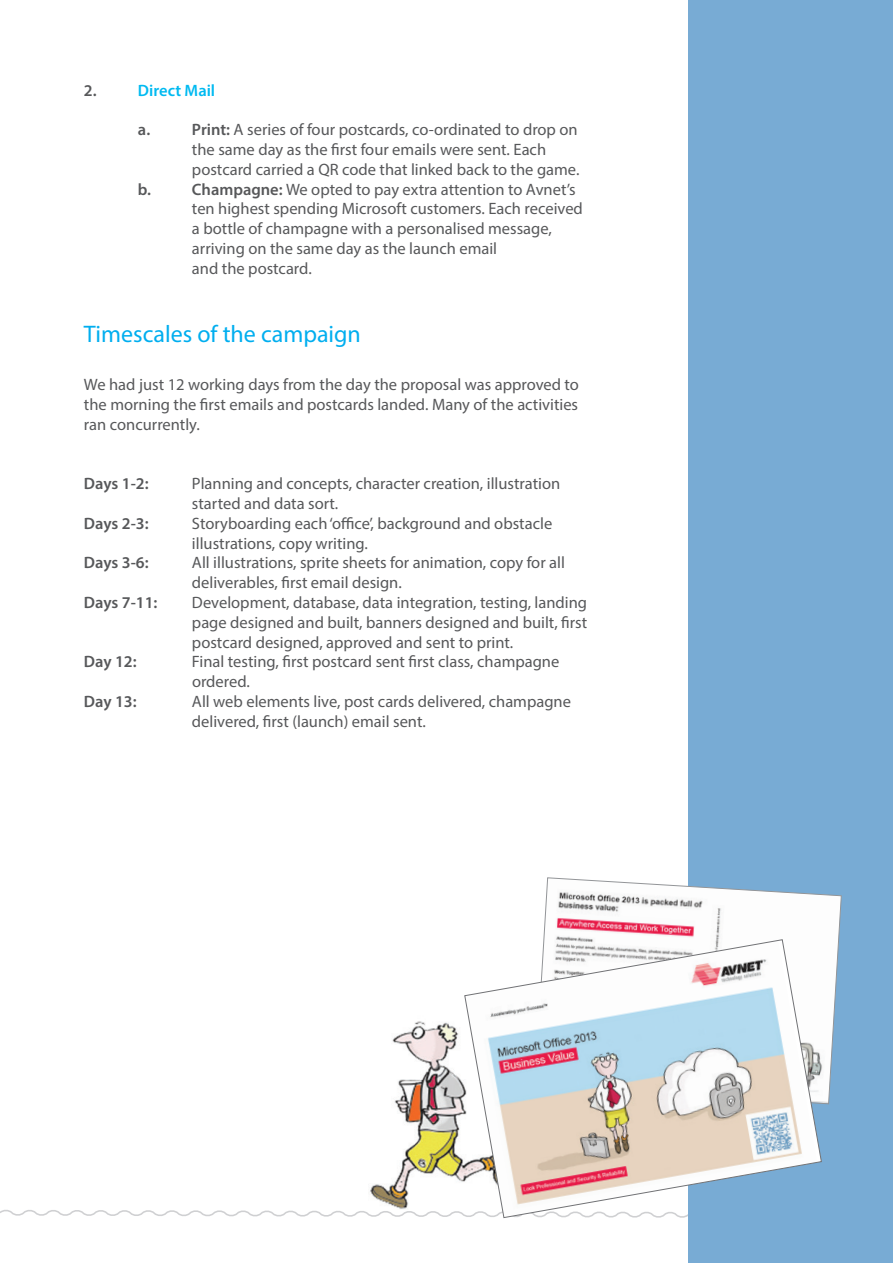
<style>
.page{position:relative;width:893px;height:1263px;background:#fff}
.page>*{position:absolute;margin:0;border:0;box-sizing:border-box;transform-origin:0 0}
.t1{font:24px "Myriad Pro";color:#00aeef}
.t2{font:16.5px/19.8px "Myriad Pro";color:#57585a}
.t3{font:600 16.5px "Myriad Pro";letter-spacing:-.01em;color:#57585a}
.t4{font:600 16.5px "Myriad Pro";color:#00baf1}
.s1{font-weight:600}
</style>
<div class="page">
<svg style="left:0;top:1210px;width:464px;height:7px"></svg>
<div style="left:688px;top:0;width:205px;height:1263px;background:#78abd4"></div>
<svg style="left:543px;top:877px;width:299px;height:227px"></svg>
<img style="left:370px;top:1021px;width:94px;height:188px">
<svg style="left:464px;top:939px;width:358px;height:279px"></svg>
<p class="t3" style="left:84px;top:79px;width:14px">2.</p>
<p class="t4" style="left:138px;top:79px;width:79px">Direct Mail</p>
<p class="t3" style="left:138px;top:119px;width:14px">a.</p>
<p class="t2" style="left:192px;top:119px;width:387px"><span class="s1">Print:</span> A series of four postcards, co-ordinated to drop on the same day as the first four emails were sent. Each</p>
<p class="t2" style="left:192px;top:159px;width:389px">postcard carried a QR code that linked back to the game.</p>
<p class="t3" style="left:138px;top:178px;width:15px">b.</p>
<p class="t2" style="left:192px;top:179px;width:392px"><span class="s1">Champagne:</span> We opted to pay extra attention to Avnet’s ten highest spending Microsoft customers. Each received a bottle of champagne with a personalised message, arriving on the same day as the launch email</p>
<p class="t2" style="left:192px;top:258px;width:121px">and the postcard.</p>
<p class="t1" style="left:84px;top:319px;width:278px">Timescales of the campaign</p>
<p class="t2" style="left:84px;top:374px;width:496px;text-align:justify">We had just 12 working days from the day the proposal was approved to the morning the first emails and postcards landed. Many of the activities ran concurrently.</p>
<p class="t3" style="left:84px;top:473px;width:66px">Days 1-2:</p>
<p class="t2" style="left:192px;top:473px;width:370px">Planning and concepts, character creation, illustration started and data sort.</p>
<p class="t3" style="left:84px;top:513px;width:66px">Days 2-3:</p>
<p class="t2" style="left:192px;top:513px;width:362px">Storyboarding each ‘office’, background and obstacle illustrations, copy writing.</p>
<p class="t3" style="left:84px;top:552px;width:66px">Days 3-6:</p>
<p class="t2" style="left:192px;top:553px;width:374px">All illustrations, sprite sheets for animation, copy for all deliverables, first email design.</p>
<p class="t3" style="left:84px;top:592px;width:75px">Days 7-11:</p>
<p class="t2" style="left:192px;top:592px;width:397px;text-align:justify">Development, database, data integration, testing, landing page designed and built, banners designed and built, first postcard designed, approved and sent to print.</p>
<p class="t3" style="left:84px;top:651px;width:54px">Day 12:</p>
<p class="t2" style="left:192px;top:652px;width:369px">Final testing, first postcard sent first class, champagne ordered.</p>
<p class="t3" style="left:84px;top:691px;width:54px">Day 13:</p>
<p class="t2" style="left:192px;top:691px;width:380px">All web elements live, post cards delivered, champagne delivered, first (launch) email sent.</p>
</div>
